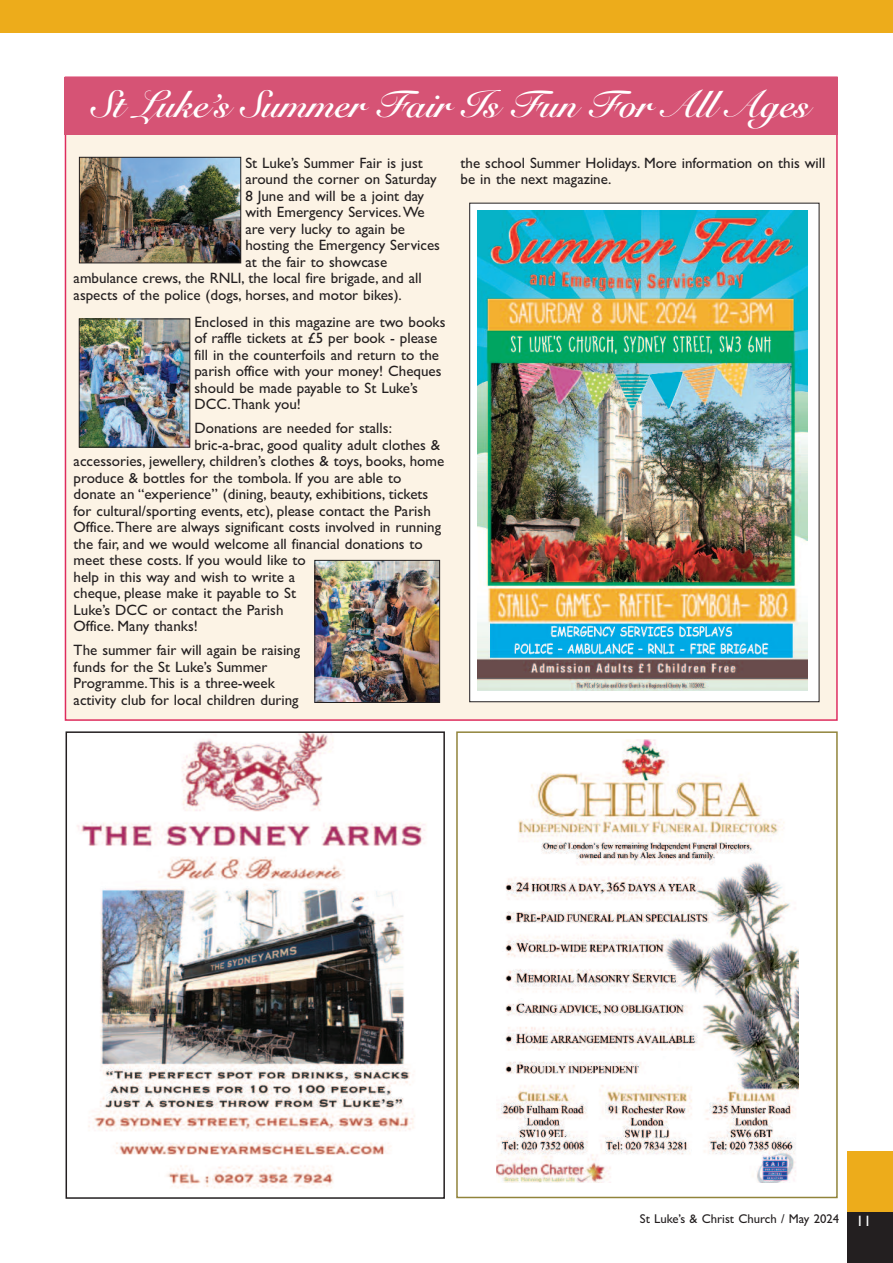
<style>
.page{position:relative;width:893px;height:1263px;background:#fff}
.page>*{position:absolute;margin:0;border:0;box-sizing:border-box;transform-origin:0 0}
.t1{font:700 37.5px "Snell Roundhand";color:#fff}
.t2{font:15px/16.5px "Gill Sans";color:#231f20}
.t3{font:12.75px "Gill Sans";color:#231f20}
.s1{font-size:15px;color:#fff}
</style>
<div class="page">
<div style="left:66px;top:78px;width:770px;height:641px;background:#fcf3e5"></div>
<div style="left:64px;top:77px;width:774px;height:57px;background:#d65375"></div>
<div style="left:0;top:0;width:893px;height:33px;background:#edac1b"></div>
<div style="left:847px;top:1151px;width:46px;height:64px;background:#edac1b"></div>
<div style="left:847px;top:1212px;width:46px;height:51px;background:#231f20"></div>
<div style="left:456px;top:731px;width:382px;height:467px;border:2px solid #91843b"></div>
<img style="left:496px;top:739px;width:302px;height:444px">
<img style="left:77px;top:734px;width:349px;height:455px">
<div style="left:66px;top:731px;width:379px;height:468px;border:2px solid #231f20"></div>
<img style="left:81px;top:159px;width:158px;height:102px">
<div style="left:79px;top:157px;width:162px;height:106px;border:1px solid #231f20"></div>
<img style="left:81px;top:321px;width:107px;height:124px">
<div style="left:79px;top:319px;width:111px;height:128px;border:1px solid #231f20"></div>
<img style="left:317px;top:562px;width:121px;height:139px">
<div style="left:315px;top:560px;width:125px;height:143px;border:1px solid #231f20"></div>
<div style="left:470px;top:203px;width:349px;height:499px;background:#fff"></div>
<img style="left:478px;top:211px;width:329px;height:480px">
<h1 class="t1" style="left:93px;top:72px;width:718px">St Luke’s Summer Fair Is Fun For All Ages</h1>
<p class="t2" style="left:245px;top:154px;width:179px">St Luke’s Summer Fair is just</p>
<p class="t2" style="left:245px;top:171px;width:193px">around the corner on Saturday</p>
<p class="t2" style="left:245px;top:187px;width:180px">8 June and will be a joint day</p>
<p class="t2" style="left:245px;top:204px;width:181px">with Emergency Services.We</p>
<p class="t2" style="left:245px;top:220px;width:161px">are very lucky to again be</p>
<p class="t2" style="left:245px;top:237px;width:196px">hosting the Emergency Services</p>
<p class="t2" style="left:245px;top:253px;width:143px">at the fair to showcase</p>
<p class="t2" style="left:74px;top:270px;width:350px">ambulance crews, the RNLI, the local fire brigade, and all</p>
<p class="t2" style="left:74px;top:286px;width:330px">aspects of the police (dogs, horses, and motor bikes).</p>
<p class="t2" style="left:194px;top:313px;width:253px">Enclosed in this magazine are two books of raffle tickets at £5 per book - please fill in the counterfoils and return to the parish office with your money! Cheques should be made payable to St Luke’s DCC.Thank you!</p>
<p class="t2" style="left:194px;top:420px;width:199px">Donations are needed for stalls:</p>
<p class="t2" style="left:194px;top:436px;width:247px">bric-a-brac, good quality adult clothes &amp;</p>
<p class="t2" style="left:74px;top:453px;width:372px">accessories, jewellery, children’s clothes &amp; toys, books, home</p>
<p class="t2" style="left:74px;top:469px;width:329px">produce &amp; bottles for the tombola. If you are able to</p>
<p class="t2" style="left:74px;top:486px;width:356px">donate an “experience” (dining, beauty, exhibitions, tickets</p>
<p class="t2" style="left:74px;top:502px;width:359px">for cultural/sporting events, etc), please contact the Parish</p>
<p class="t2" style="left:74px;top:519px;width:369px">Office.There are always significant costs involved in running</p>
<p class="t2" style="left:74px;top:535px;width:351px">the fair, and we would welcome all financial donations to</p>
<p class="t2" style="left:74px;top:552px;width:234px">meet these costs. If you would like to</p>
<p class="t2" style="left:74px;top:568px;width:223px">help in this way and wish to write a</p>
<p class="t2" style="left:74px;top:585px;width:224px">cheque, please make it payable to St</p>
<p class="t2" style="left:74px;top:601px;width:211px">Luke’s DCC or contact the Parish</p>
<p class="t2" style="left:74px;top:618px;width:126px">Office. Many thanks!</p>
<p class="t2" style="left:74px;top:642px;width:228px">The summer fair will again be raising funds for the St Luke’s Summer Programme.This is a three-week activity club for local children during</p>
<p class="t2" style="left:461px;top:154px;width:366px">the school Summer Holidays. More information on this will be in the next magazine.</p>
<p class="t3" style="left:640px;top:1211px;width:233px">St Luke’s &amp; Christ Church / May 2024 <span class="s1">11</span></p>
</div>
